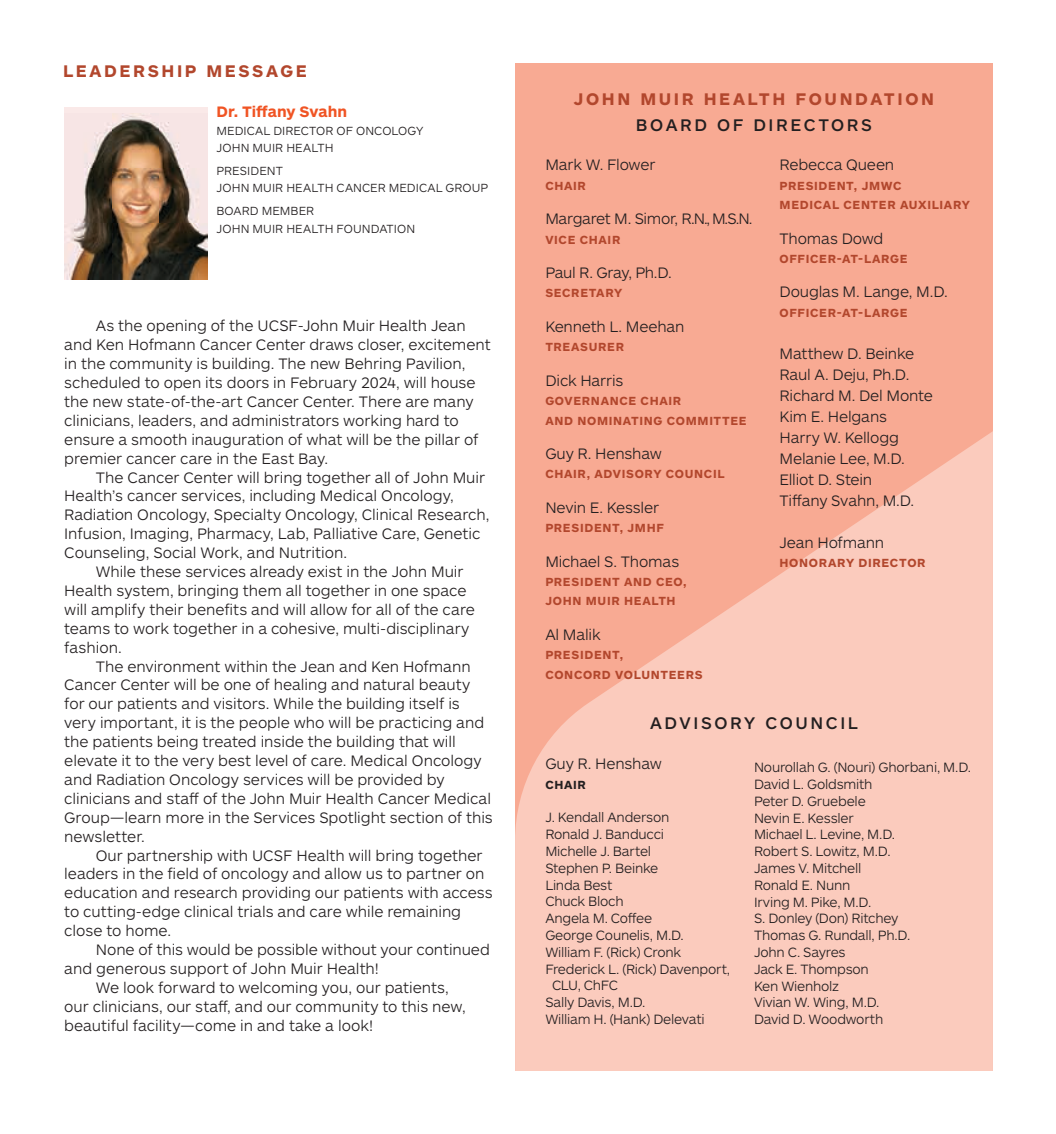
<style>
.page{position:relative;width:1056px;height:1134px;background:#fff}
.page>*{position:absolute;margin:0;border:0;box-sizing:border-box;transform-origin:0 0}
.t1{font:700 17.5px "ARS Maquette Pro";letter-spacing:.15em;color:#b2472d}
.t2{font:500 17.5px "ARS Maquette Pro";letter-spacing:.15em;color:#231f20}
.t3{font:300 15.75px/21px "ARS Maquette Pro";color:#231f20}
.t4{font:300 15.75px "ARS Maquette Pro";letter-spacing:-.02em;color:#231f20}
.t5{font:300 15.75px "ARS Maquette Pro";letter-spacing:-.025em;color:#231f20}
.t6{font:700 15.75px "ARS Maquette Pro";color:#f05424}
.t7{font:300 14px/16.8px "ARS Maquette Pro";letter-spacing:-.015em;color:#231f20}
.t8{font:700 12.25px/19.2px "ARS Maquette Pro";letter-spacing:.055em;color:#b2472d}
.t9{font:300 12.25px/17.5px "ARS Maquette Pro";letter-spacing:.005em;color:#231f20}
.t10{font:700 12.25px "ARS Maquette Pro";letter-spacing:.055em;color:#231f20}
</style>
<div class="page">
<div style="left:515px;top:63px;width:477px;height:1008px;background:#f8aa93"></div>
<svg style="left:515px;top:432px;width:477px;height:639px;fill:#fbcbbd"></svg>
<div style="left:64px;top:107px;width:144px;height:172px;background:#fae9e8"></div>
<img style="left:64px;top:113px;width:144px;height:166px">
<p class="t1" style="left:63px;top:60px;width:245px">LEADERSHIP MESSAGE</p>
<p class="t6" style="left:216px;top:101px;width:132px">Dr. Tiffany Svahn</p>
<p class="t9" style="left:216px;top:121px;width:208px">MEDICAL DIRECTOR OF ONCOLOGY<br>JOHN MUIR HEALTH</p>
<p class="t9" style="left:216px;top:161px;width:273px">PRESIDENT<br>JOHN MUIR HEALTH CANCER MEDICAL GROUP</p>
<p class="t9" style="left:216px;top:202px;width:200px">BOARD MEMBER<br>JOHN MUIR HEALTH FOUNDATION</p>
<p class="t3" style="left:64px;top:316px;width:428px;line-height:18.9px;text-indent:32px">As the opening of the UCSF-John Muir Health Jean and Ken Hofmann Cancer Center draws closer, excitement in the community is building. The new Behring Pavilion, scheduled to open its doors in February 2024, will house the new state-of-the-art Cancer Center. There are many clinicians, leaders, and administrators working hard to ensure a smooth inauguration of what will be the pillar of premier cancer care in the East Bay.</p>
<p class="t3" style="left:96px;top:466px;width:391px">The Cancer Center will bring together all of John Muir</p>
<p class="t3" style="left:64px;top:485px;width:391px">Health’s cancer services, including Medical Oncology,</p>
<p class="t3" style="left:64px;top:504px;width:426px">Radiation Oncology, Specialty Oncology, Clinical Research,</p>
<p class="t3" style="left:64px;top:523px;width:418px">Infusion, Imaging, Pharmacy, Lab, Palliative Care, Genetic</p>
<p class="t3" style="left:64px;top:541px;width:284px">Counseling, Social Work, and Nutrition.</p>
<p class="t3" style="left:96px;top:560px;width:369px">While these services already exist in the John Muir</p>
<p class="t3" style="left:64px;top:579px;width:403px">Health system, bringing them all together in one space</p>
<p class="t3" style="left:64px;top:598px;width:412px">will amplify their benefits and will allow for all of the care</p>
<p class="t3" style="left:64px;top:617px;width:406px">teams to work together in a cohesive, multi-disciplinary</p>
<p class="t3" style="left:64px;top:636px;width:59px">fashion.</p>
<p class="t3" style="left:96px;top:655px;width:376px">The environment within the Jean and Ken Hofmann</p>
<p class="t3" style="left:64px;top:674px;width:407px">Cancer Center will be one of healing and natural beauty</p>
<p class="t3" style="left:64px;top:693px;width:397px">for our patients and visitors. While the building itself is</p>
<p class="t3" style="left:64px;top:712px;width:421px">very important, it is the people who will be practicing and</p>
<p class="t3" style="left:64px;top:730px;width:393px">the patients being treated inside the building that will</p>
<p class="t3" style="left:64px;top:749px;width:419px">elevate it to the very best level of care. Medical Oncology</p>
<p class="t3" style="left:64px;top:768px;width:382px">and Radiation Oncology services will be provided by</p>
<p class="t3" style="left:64px;top:787px;width:428px">clinicians and staff of the John Muir Health Cancer Medical</p>
<p class="t3" style="left:64px;top:806px;width:430px">Group—learn more in the Services Spotlight section of this</p>
<p class="t3" style="left:64px;top:825px;width:82px">newsletter.</p>
<p class="t3" style="left:96px;top:844px;width:388px">Our partnership with UCSF Health will bring together</p>
<p class="t3" style="left:64px;top:863px;width:421px">leaders in the field of oncology and allow us to partner on</p>
<p class="t3" style="left:64px;top:882px;width:430px">education and research providing our patients with access</p>
<p class="t3" style="left:64px;top:901px;width:398px">to cutting-edge clinical trials and care while remaining</p>
<p class="t3" style="left:64px;top:919px;width:108px">close to home.</p>
<p class="t3" style="left:96px;top:938px;width:395px">None of this would be possible without your continued</p>
<p class="t3" style="left:64px;top:957px;width:316px">and generous support of John Muir Health!</p>
<p class="t3" style="left:96px;top:976px;width:354px">We look forward to welcoming you, our patients,</p>
<p class="t3" style="left:64px;top:995px;width:403px">our clinicians, our staff, and our community to this new,</p>
<p class="t3" style="left:64px;top:1014px;width:310px">beautiful facility—come in and take a look!</p>
<p class="t1" style="left:574px;top:87px;width:361px">JOHN MUIR HEALTH FOUNDATION</p>
<p class="t2" style="left:635px;top:113px;width:237px">BOARD OF DIRECTORS</p>
<p class="t3" style="left:545px;top:154px;width:111px">Mark W. Flower</p>
<p class="t8" style="left:545px;top:175px;width:42px">CHAIR</p>
<p class="t4" style="left:545px;top:209px;width:208px">Margaret M. Simor, R.N., M.S.N.</p>
<p class="t8" style="left:545px;top:229px;width:76px">VICE CHAIR</p>
<p class="t5" style="left:545px;top:263px;width:128px">Paul R. Gray, Ph.D.</p>
<p class="t8" style="left:545px;top:283px;width:78px">SECRETARY</p>
<p class="t3" style="left:545px;top:315px;width:141px">Kenneth L. Meehan</p>
<p class="t8" style="left:545px;top:337px;width:80px">TREASURER</p>
<p class="t3" style="left:545px;top:369px;width:80px">Dick Harris</p>
<p class="t8" style="left:545px;top:391px;width:203px">GOVERNANCE CHAIR<br>AND NOMINATING COMMITTEE</p>
<p class="t3" style="left:545px;top:443px;width:118px">Guy R. Henshaw</p>
<p class="t8" style="left:545px;top:464px;width:181px">CHAIR, ADVISORY COUNCIL</p>
<p class="t3" style="left:545px;top:496px;width:115px">Nevin E. Kessler</p>
<p class="t8" style="left:545px;top:518px;width:120px">PRESIDENT, JMHF</p>
<p class="t3" style="left:545px;top:550px;width:135px">Michael S. Thomas</p>
<p class="t8" style="left:545px;top:572px;width:143px">PRESIDENT AND CEO,<br>JOHN MUIR HEALTH</p>
<p class="t3" style="left:545px;top:623px;width:57px">Al Malik</p>
<p class="t8" style="left:545px;top:645px;width:159px">PRESIDENT,<br>CONCORD VOLUNTEERS</p>
<p class="t3" style="left:779px;top:154px;width:116px">Rebecca Queen</p>
<p class="t8" style="left:779px;top:175px;width:192px">PRESIDENT, JMWC<br>MEDICAL CENTER AUXILIARY</p>
<p class="t3" style="left:779px;top:227px;width:105px">Thomas Dowd</p>
<p class="t8" style="left:779px;top:248px;width:129px">OFFICER-AT-LARGE</p>
<p class="t3" style="left:779px;top:281px;width:170px">Douglas M. Lange, M.D.</p>
<p class="t8" style="left:779px;top:302px;width:129px">OFFICER-AT-LARGE</p>
<p class="t3" style="left:779px;top:342px;width:155px">Matthew D. Beinke<br>Raul A. Deju, Ph.D.<br>Richard M. Del Monte<br>Kim E. Helgans<br>Harry W. Kellogg<br>Melanie Lee, M.D.<br>Elliot D. Stein<br>Tiffany Svahn, M.D.</p>
<p class="t3" style="left:779px;top:531px;width:106px">Jean Hofmann</p>
<p class="t8" style="left:779px;top:552px;width:147px">HONORARY DIRECTOR</p>
<p class="t2" style="left:650px;top:711px;width:209px">ADVISORY COUNCIL</p>
<p class="t7" style="left:753px;top:758px;width:218px">Nourollah G. (Nouri) Ghorbani, M.D.<br>David L. Goldsmith<br>Peter D. Gruebele<br>Nevin E. Kessler<br>Michael L. Levine, M.D.<br>Robert S. Lowitz, M.D.<br>James V. Mitchell<br>Ronald E. Nunn<br>Irving M. Pike, M.D.<br>S. Donley (Don) Ritchey<br>Thomas G. Rundall, Ph.D.<br>John C. Sayres<br>Jack E. Thompson<br>Ken Wienholz<br>Vivian W. Wing, M.D.<br>David D. Woodworth</p>
<p class="t3" style="left:545px;top:753px;width:118px">Guy R. Henshaw</p>
<p class="t10" style="left:545px;top:776px;width:42px">CHAIR</p>
<p class="t7" style="left:545px;top:808px;width:126px">J. Kendall Anderson</p>
<p class="t7" style="left:545px;top:825px;width:120px">Ronald J. Banducci</p>
<p class="t7" style="left:545px;top:842px;width:107px">Michelle J. Bartel</p>
<p class="t7" style="left:545px;top:859px;width:114px">Stephen P. Beinke</p>
<p class="t7" style="left:545px;top:876px;width:69px">Linda Best</p>
<p class="t7" style="left:545px;top:892px;width:80px">Chuck Bloch</p>
<p class="t7" style="left:545px;top:909px;width:108px">Angela M. Coffee</p>
<p class="t7" style="left:545px;top:926px;width:140px">George Counelis, M.D.</p>
<p class="t7" style="left:545px;top:943px;width:137px">William F. (Rick) Cronk</p>
<p class="t7" style="left:545px;top:960px;width:186px">Frederick L. (Rick) Davenport,</p>
<p class="t7" style="left:552px;top:976px;width:68px">CLU, ChFC</p>
<p class="t7" style="left:545px;top:993px;width:102px">Sally Davis, M.D.</p>
<p class="t7" style="left:545px;top:1010px;width:161px">William H. (Hank) Delevati</p>
</div>
